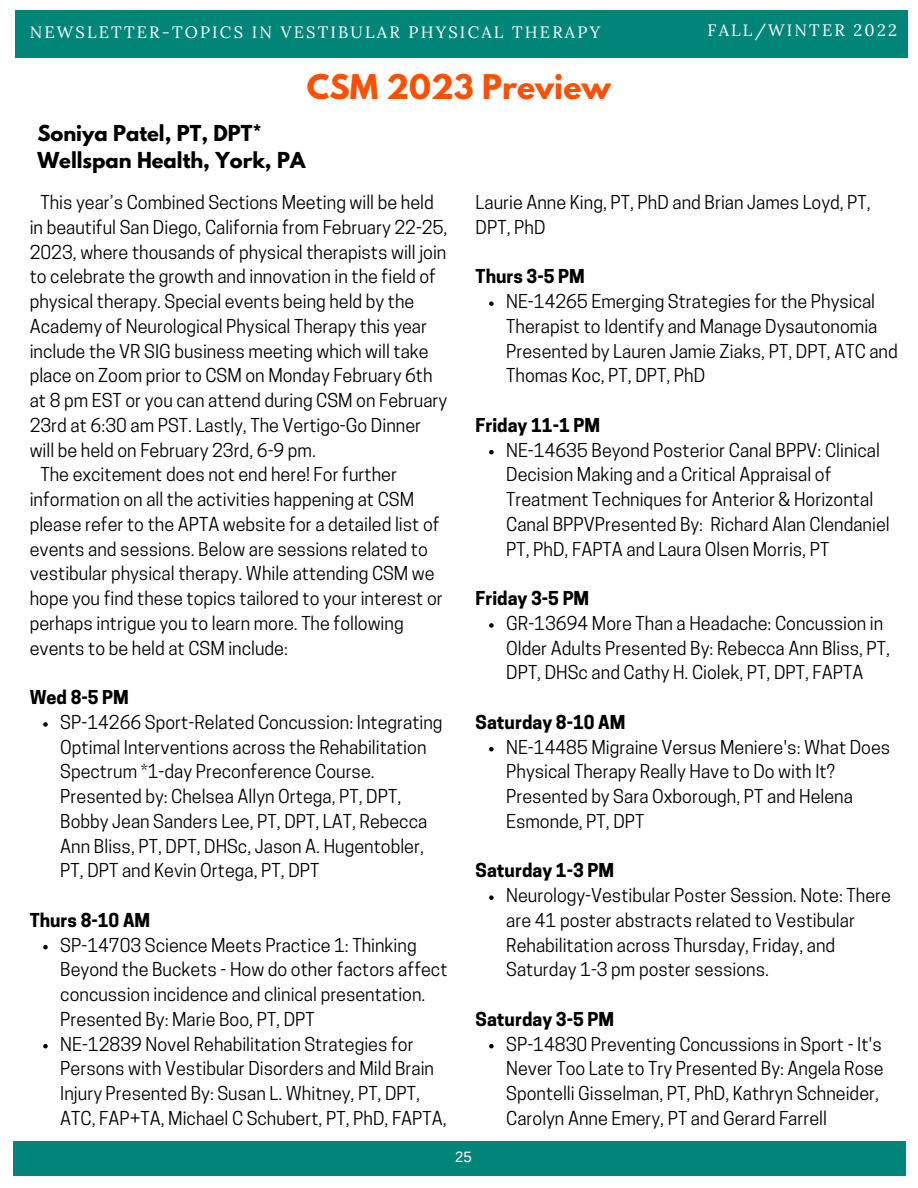
<style>
.page{position:relative;width:918px;height:1188px;background:#fff}
.page>*{position:absolute;margin:0;border:0;box-sizing:border-box;transform-origin:0 0}
.t1{font:700 30.15px "League Spartan";color:#fe5000}
.t2{font:700 19.5px/27px "League Spartan";color:#000}
.t3{font:18px/24.8px "Cooper Hewitt";color:#000}
.t4{font:700 18px "Cooper Hewitt";color:#000}
.t5{font:16.5px "Lora";letter-spacing:.135em;color:#fff}
.t6{font:15px "Arimo";color:#fff}
</style>
<div class="page">
<div style="left:15px;top:10px;width:892px;height:48px;background:#008578"></div>
<div style="left:13px;top:1141px;width:892px;height:35px;background:#008578"></div>
<svg style="left:43px;top:722px;width:5px;height:5px"></svg>
<svg style="left:43px;top:945px;width:5px;height:4px"></svg>
<svg style="left:43px;top:1044px;width:5px;height:4px"></svg>
<svg style="left:489px;top:301px;width:5px;height:5px"></svg>
<svg style="left:489px;top:450px;width:5px;height:4px"></svg>
<svg style="left:489px;top:623px;width:5px;height:5px"></svg>
<svg style="left:489px;top:747px;width:5px;height:4px"></svg>
<svg style="left:489px;top:895px;width:5px;height:5px"></svg>
<svg style="left:489px;top:1044px;width:5px;height:4px"></svg>
<p class="t5" style="left:30px;top:22px;width:572px">NEWSLETTER-TOPICS IN VESTIBULAR PHYSICAL THERAPY</p>
<p class="t5" style="left:707px;top:20px;width:191px">FALL/WINTER 2022</p>
<h1 class="t1" style="left:307px;top:72px;width:306px">CSM 2023 Preview</h1>
<p class="t2" style="left:37px;top:122px;width:269px">Soniya Patel, PT, DPT*<br>Wellspan Health, York, PA</p>
<p class="t3" style="left:41px;top:192px;width:395px">This year’s Combined Sections Meeting will be held</p>
<p class="t3" style="left:30px;top:217px;width:419px">in beautiful San Diego, California from February 22-25,</p>
<p class="t3" style="left:30px;top:242px;width:418px">2023, where thousands of physical therapists will join</p>
<p class="t3" style="left:30px;top:267px;width:408px">to celebrate the growth and innovation in the field of</p>
<p class="t3" style="left:30px;top:291px;width:386px">physical therapy. Special events being held by the</p>
<p class="t3" style="left:30px;top:316px;width:399px">Academy of Neurological Physical Therapy this year</p>
<p class="t3" style="left:30px;top:341px;width:400px">include the VR SIG business meeting which will take</p>
<p class="t3" style="left:30px;top:366px;width:404px">place on Zoom prior to CSM on Monday February 6th</p>
<p class="t3" style="left:30px;top:390px;width:419px">at 8 pm EST or you can attend during CSM on February</p>
<p class="t3" style="left:30px;top:415px;width:393px">23rd at 6:30 am PST. Lastly, The Vertigo-Go Dinner</p>
<p class="t3" style="left:30px;top:440px;width:288px">will be held on February 23rd, 6-9 pm.</p>
<p class="t3" style="left:41px;top:465px;width:358px">The excitement does not end here! For further</p>
<p class="t3" style="left:30px;top:489px;width:386px">information on all the activities happening at CSM</p>
<p class="t3" style="left:30px;top:514px;width:411px">please refer to the APTA website for a detailed list of</p>
<p class="t3" style="left:30px;top:539px;width:400px">events and sessions. Below are sessions related to</p>
<p class="t3" style="left:30px;top:564px;width:406px">vestibular physical therapy. While attending CSM we</p>
<p class="t3" style="left:30px;top:588px;width:415px">hope you find these topics tailored to your interest or</p>
<p class="t3" style="left:30px;top:613px;width:375px">perhaps intrigue you to learn more. The following</p>
<p class="t3" style="left:30px;top:638px;width:260px">events to be held at CSM include:</p>
<p class="t4" style="left:30px;top:691px;width:101px">Wed 8-5 PM</p>
<p class="t3" style="left:60px;top:712px;width:384px">SP-14266 Sport-Related Concussion: Integrating Optimal Interventions across the Rehabilitation Spectrum *1-day Preconference Course.<br>Presented by: Chelsea Allyn Ortega, PT, DPT, Bobby Jean Sanders Lee, PT, DPT, LAT, Rebecca Ann Bliss, PT, DPT, DHSc, Jason A. Hugentobler, PT, DPT and Kevin Ortega, PT, DPT</p>
<p class="t4" style="left:30px;top:913px;width:122px">Thurs 8-10 AM</p>
<p class="t3" style="left:60px;top:935px;width:389px">SP-14703 Science Meets Practice 1: Thinking Beyond the Buckets - How do other factors affect concussion incidence and clinical presentation.<br>Presented By: Marie Boo, PT, DPT<br>NE-12839 Novel Rehabilitation Strategies for Persons with Vestibular Disorders and Mild Brain Injury Presented By: Susan L. Whitney, PT, DPT, ATC, FAP+TA, Michael C Schubert, PT, PhD, FAPTA,</p>
<p class="t3" style="left:476px;top:192px;width:397px">Laurie Anne King, PT, PhD and Brian James Loyd, PT,<br>DPT, PhD</p>
<p class="t4" style="left:476px;top:270px;width:111px">Thurs 3-5 PM</p>
<p class="t3" style="left:506px;top:291px;width:393px">NE-14265 Emerging Strategies for the Physical Therapist to Identify and Manage Dysautonomia Presented by Lauren Jamie Ziaks, PT, DPT, ATC and Thomas Koc, PT, DPT, PhD</p>
<p class="t4" style="left:476px;top:418px;width:126px">Friday 11-1 PM</p>
<p class="t3" style="left:506px;top:440px;width:385px">NE-14635 Beyond Posterior Canal BPPV: Clinical Decision Making and a Critical Appraisal of Treatment Techniques for Anterior &amp; Horizontal Canal BPPVPresented By: Richard Alan Clendaniel PT, PhD, FAPTA and Laura Olsen Morris, PT</p>
<p class="t4" style="left:476px;top:592px;width:115px">Friday 3-5 PM</p>
<p class="t3" style="left:506px;top:613px;width:385px">GR-13694 More Than a Headache: Concussion in<br>Older Adults Presented By: Rebecca Ann Bliss, PT,<br>DPT, DHSc and Cathy H. Ciolek, PT, DPT, FAPTA</p>
<p class="t4" style="left:476px;top:715px;width:151px">Saturday 8-10 AM</p>
<p class="t3" style="left:506px;top:737px;width:386px">NE-14485 Migraine Versus Meniere's: What Does Physical Therapy Really Have to Do with It?<br>Presented by Sara Oxborough, PT and Helena Esmonde, PT, DPT</p>
<p class="t4" style="left:476px;top:864px;width:140px">Saturday 1-3 PM</p>
<p class="t3" style="left:506px;top:885px;width:386px">Neurology-Vestibular Poster Session. Note: There are 41 poster abstracts related to Vestibular Rehabilitation across Thursday, Friday, and Saturday 1-3 pm poster sessions.</p>
<p class="t4" style="left:476px;top:1012px;width:140px">Saturday 3-5 PM</p>
<p class="t3" style="left:506px;top:1034px;width:379px">SP-14830 Preventing Concussions in Sport - It's Never Too Late to Try Presented By: Angela Rose Spontelli Gisselman, PT, PhD, Kathryn Schneider, Carolyn Anne Emery, PT and Gerard Farrell</p>
<p class="t6" style="left:455px;top:1148px;width:18px">25</p>
</div>
